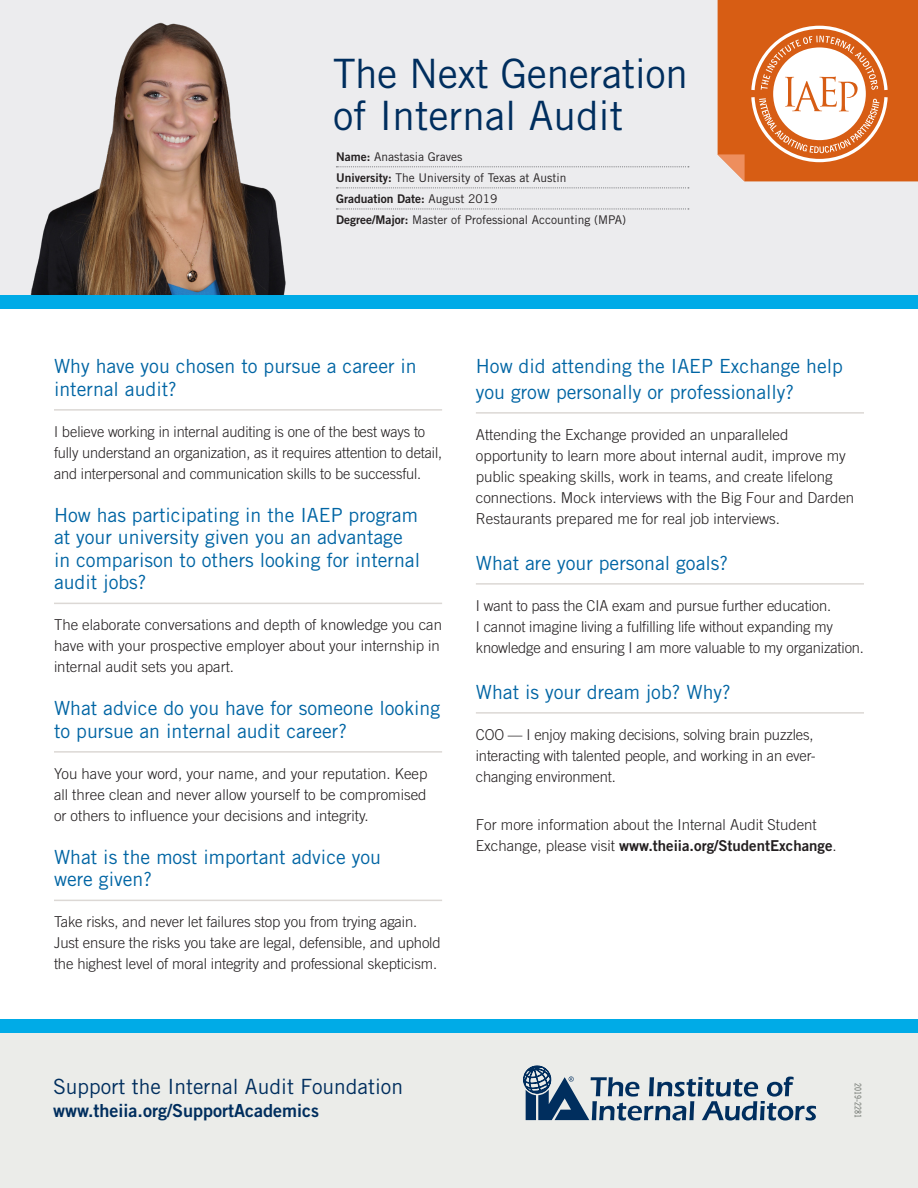
<style>
.page{position:relative;width:918px;height:1188px;background:#fff}
.page>*{position:absolute;margin:0;border:0;box-sizing:border-box;transform-origin:0 0}
.t1{font:40.5px/42px "Trade Gothic";letter-spacing:-.01em;color:#002e5e}
.t2{font:21px "Trade Gothic";color:#002e5e}
.Subheads_underlined{font:19.5px/22.5px "Trade Gothic";color:#0065a4}
.t3{font:18px "Trade Gothic Bold Two";color:#002e5e}
.Body_Text{font:300 15px/21px "Trade Gothic";letter-spacing:-.01em;color:#231f20}
.t4{font:12px "Trade Gothic";color:#231f20}
.t5{font:12px "Trade Gothic Bold Two";color:#231f20}
.t6{font:9px "Trade Gothic Cond Eighteen";color:#666b65}
.s1{font-family:"Trade Gothic Bold Two"}
.s2{font-family:"Trade Gothic"}
.s3{font-family:"Trade Gothic Bold Two";font-weight:400}
</style>
<div class="page">
<div style="left:0;top:1033px;width:918px;height:155px;background:#ebece9"></div>
<div style="left:0;top:1019px;width:918px;height:14px;background:#00abe7"></div>
<svg style="left:523px;top:1065px;width:293px;height:56px"></svg>
<div style="left:0;top:0;width:918px;height:296px;background:#ececee"></div>
<hr style="left:54px;top:409px;width:388px;height:2px;background:#dcd8d5">
<hr style="left:54px;top:603px;width:388px;height:1px;background:#dcd8d5">
<hr style="left:54px;top:751px;width:388px;height:2px;background:#dcd8d5">
<hr style="left:54px;top:900px;width:388px;height:1px;background:#dcd8d5">
<hr style="left:476px;top:412px;width:388px;height:2px;background:#dcd8d5">
<hr style="left:476px;top:583px;width:388px;height:2px;background:#dcd8d5">
<hr style="left:476px;top:712px;width:388px;height:2px;background:#dcd8d5">
<svg style="left:718px;top:0;width:200px;height:181px;background:#e0834b"></svg>
<img style="left:30px;top:22px;width:256px;height:273px">
<svg style="left:336px;top:167px;width:353px;height:1px"></svg>
<svg style="left:336px;top:188px;width:353px;height:1px"></svg>
<svg style="left:336px;top:209px;width:353px;height:1px"></svg>
<div style="left:0;top:295px;width:918px;height:14px;background:#00abe7"></div>
<p class="t1" style="left:333px;top:52px;width:356px">The Next Generation of Internal Audit</p>
<p class="t4" style="left:336px;top:150px;width:128px"><span class="s1">Name:</span> Anastasia Graves</p>
<p class="t4" style="left:336px;top:171px;width:232px"><span class="s1">University:</span> The University of Texas at Austin</p>
<p class="t5" style="left:336px;top:192px;width:163px">Graduation Date: <span class="s2">August 2019</span></p>
<p class="t4" style="left:336px;top:213px;width:291px"><span class="s1">Degree/Major:</span> Master of Professional Accounting (MPA)</p>
<p class="Subheads_underlined" style="left:54px;top:355px;width:364px">Why have you chosen to pursue a career in internal audit?</p>
<p class="Body_Text" style="left:54px;top:421px;width:390px">I believe working in internal auditing is one of the best ways to fully understand an organization, as it requires attention to detail, and interpersonal and communication skills to be successful.</p>
<p class="Subheads_underlined" style="left:54px;top:503px;width:368px">How has participating in the IAEP program at your university given you an advantage in comparison to others looking for internal audit jobs?</p>
<p class="Body_Text" style="left:54px;top:614px;width:390px">The elaborate conversations and depth of knowledge you can have with your prospective employer about your internship in internal audit sets you apart.</p>
<p class="Subheads_underlined" style="left:54px;top:697px;width:388px">What advice do you have for someone looking to pursue an internal audit career?</p>
<p class="Body_Text" style="left:54px;top:763px;width:375px;text-align:justify">You have your word, your name, and your reputation. Keep all three clean and never allow yourself to be compromised or others to influence your decisions and integrity.</p>
<p class="Subheads_underlined" style="left:54px;top:845px;width:329px">What is the most important advice you were given?</p>
<p class="Body_Text" style="left:54px;top:911px;width:388px">Take risks, and never let failures stop you from trying again.<br>Just ensure the risks you take are legal, defensible, and uphold the highest level of moral integrity and professional skepticism.</p>
<p class="Subheads_underlined" style="left:476px;top:353px;width:369px;line-height:25.5px">How did attending the IAEP Exchange help you grow personally or professionally?</p>
<p class="Body_Text" style="left:476px;top:424px;width:380px">Attending the Exchange provided an unparalleled opportunity to learn more about internal audit, improve my public speaking skills, work in teams, and create lifelong connections. Mock interviews with the Big Four and Darden Restaurants prepared me for real job interviews.</p>
<p class="Subheads_underlined" style="left:476px;top:551px;width:254px">What are your personal goals?</p>
<p class="Body_Text" style="left:476px;top:595px;width:390px">I want to pass the CIA exam and pursue further education.<br>I cannot imagine living a fulfilling life without expanding my knowledge and ensuring I am more valuable to my organization.</p>
<p class="Subheads_underlined" style="left:476px;top:680px;width:257px">What is your dream job? Why?</p>
<p class="Body_Text" style="left:476px;top:724px;width:341px">COO — I enjoy making decisions, solving brain puzzles, interacting with talented people, and working in an ever&shy;changing environment.</p>
<p class="Body_Text" style="left:476px;top:814px;width:362px">For more information about the Internal Audit Student<br>Exchange, please visit <span class="s3">www.theiia.org/StudentExchange</span>.</p>
<p class="t2" style="left:53px;top:1074px;width:352px">Support the Internal Audit Foundation</p>
<p class="t3" style="left:53px;top:1099px;width:268px">www.theiia.org/SupportAcademics</p>
<p class="t6" style="left:863px;top:1083px;width:36px;rotate:90deg">2019-2281</p>
</div>
